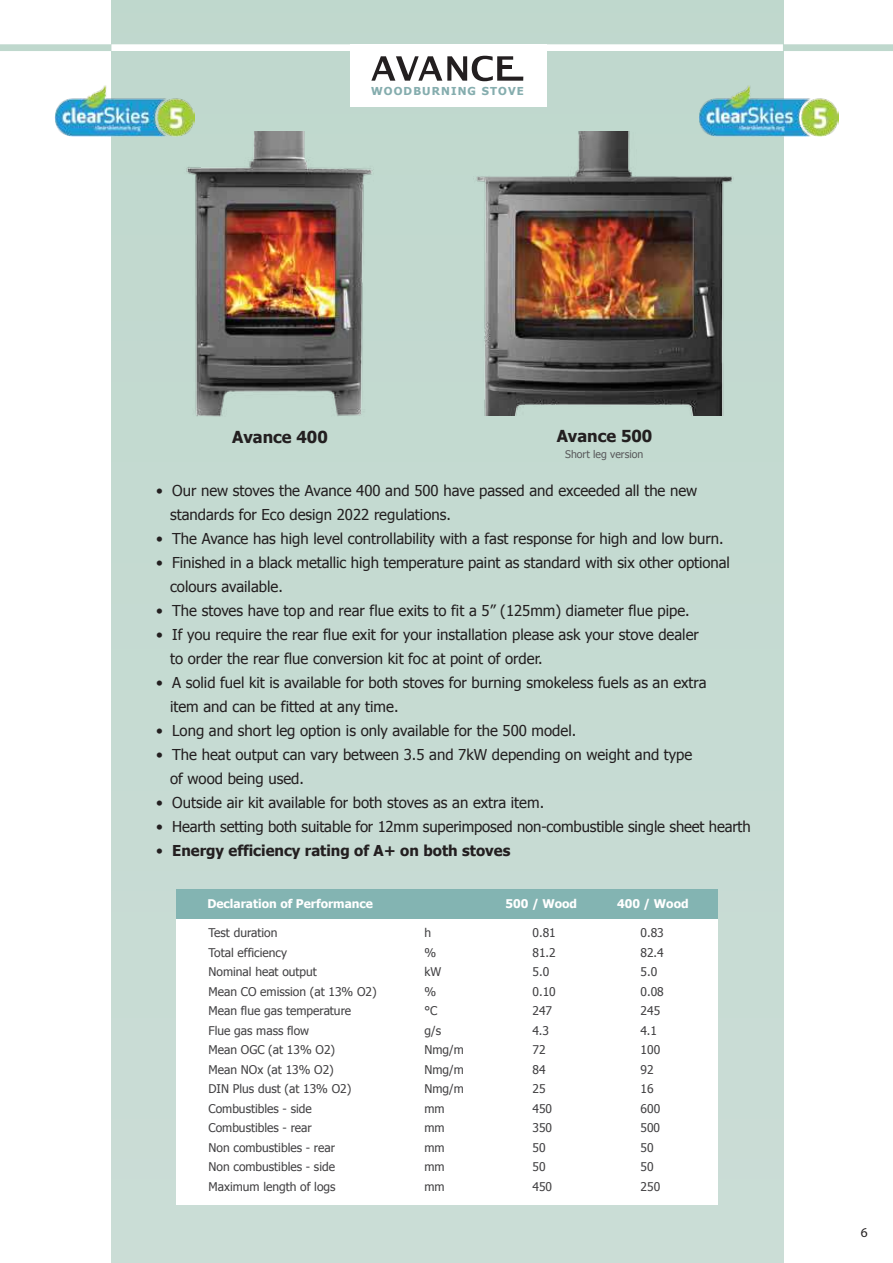
<style>
.page{position:relative;width:893px;height:1263px;background:#fff}
.page>*{position:absolute;margin:0;border:0;box-sizing:border-box;transform-origin:0 0}
.t1{font:700 16.5px "Tahoma";color:#231f20}
.t2{font:15px/24px "Tahoma";color:#231f20}
.t3{font:700 15px "Tahoma";color:#231f20}
.t4{font:13.5px "Myriad Pro";color:#231f20}
.t5{font:12px "Tahoma";color:#414042}
.t6{font:700 12px "Tahoma";color:#fff}
.t7{font:700 10.95px "Tahoma";letter-spacing:.1em;color:#85adae;scale:1.04 1}
.t8{font:10.5px "Tahoma";color:#58595b}
.s1{font-weight:400}
</style>
<div class="page">
<div style="left:111px;top:0;width:672px;height:1263px;background:#c5dad2"></div>
<div style="left:177px;top:916px;width:541px;height:289px;background:#fff"></div>
<div style="left:0;top:44px;width:893px;height:7px;background:#bfd8cd"></div>
<div style="left:111px;top:44px;width:672px;height:7px;background:#fff"></div>
<img style="left:175px;top:132px;width:199px;height:285px">
<div style="left:350px;top:44px;width:197px;height:63px;background:#fff"></div>
<svg style="left:371px;top:56px;width:152px;height:25px"></svg>
<div style="left:177px;top:889px;width:541px;height:29px;background:#83b4b2"></div>
<img style="left:698px;top:84px;width:140px;height:52px">
<img style="left:54px;top:85px;width:141px;height:51px">
<img style="left:473px;top:131px;width:262px;height:284px">
<p class="t7" style="left:371px;top:83px;width:148px">WOODBURNING STOVE</p>
<p class="t1" style="left:232px;top:425px;width:97px">Avance 400</p>
<p class="t1" style="left:557px;top:425px;width:97px">Avance 500</p>
<p class="t8" style="left:565px;top:447px;width:80px">Short leg version</p>
<p class="t2" style="left:170px;top:478px;width:529px;text-indent:-14px">• Our new stoves the Avance 400 and 500 have passed and exceeded all the new standards for Eco design 2022 regulations.</p>
<p class="t2" style="left:156px;top:526px;width:569px">• The Avance has high level controllability with a fast response for high and low burn.</p>
<p class="t2" style="left:170px;top:550px;width:561px;text-indent:-14px">• Finished in a black metallic high temperature paint as standard with six other optional colours available.</p>
<p class="t2" style="left:156px;top:598px;width:535px">• The stoves have top and rear flue exits to fit a 5” (125mm) diameter flue pipe.</p>
<p class="t2" style="left:170px;top:622px;width:530px;text-indent:-14px">• If you require the rear flue exit for your installation please ask your stove dealer to order the rear flue conversion kit foc at point of order.</p>
<p class="t2" style="left:170px;top:670px;width:538px;text-indent:-14px">• A solid fuel kit is available for both stoves for burning smokeless fuels as an extra item and can be fitted at any time.</p>
<p class="t2" style="left:156px;top:718px;width:422px">• Long and short leg option is only available for the 500 model.</p>
<p class="t2" style="left:170px;top:742px;width:524px;text-indent:-14px">• The heat output can vary between 3.5 and 7kW depending on weight and type of wood being used.</p>
<p class="t2" style="left:156px;top:790px;width:390px">• Outside air kit available for both stoves as an extra item.</p>
<p class="t2" style="left:156px;top:814px;width:596px">• Hearth setting both suitable for 12mm superimposed non-combustible single sheet hearth</p>
<p class="t3" style="left:156px;top:840px;width:356px"><span class="s1">•</span> Energy efficiency rating of A+ on both stoves</p>
<p class="t6" style="left:207px;top:895px;width:167px">Declaration of Performance</p>
<p class="t6" style="left:506px;top:895px;width:73px">500 / Wood</p>
<p class="t6" style="left:617px;top:895px;width:73px">400 / Wood</p>
<p class="t5" style="left:209px;top:925px;width:70px">Test duration</p>
<p class="t5" style="left:425px;top:925px;width:8px">h</p>
<p class="t5" style="left:533px;top:925px;width:25px">0.81</p>
<p class="t5" style="left:641px;top:925px;width:25px">0.83</p>
<p class="t5" style="left:209px;top:944px;width:80px">Total efficiency</p>
<p class="t5" style="left:425px;top:944px;width:13px">%</p>
<p class="t5" style="left:533px;top:944px;width:25px">81.2</p>
<p class="t5" style="left:640px;top:944px;width:25px">82.4</p>
<p class="t5" style="left:209px;top:964px;width:110px">Nominal heat output</p>
<p class="t5" style="left:425px;top:964px;width:18px">kW</p>
<p class="t5" style="left:533px;top:964px;width:18px">5.0</p>
<p class="t5" style="left:641px;top:964px;width:18px">5.0</p>
<p class="t5" style="left:209px;top:983px;width:170px">Mean CO emission (at 13% O2)</p>
<p class="t5" style="left:425px;top:983px;width:13px">%</p>
<p class="t5" style="left:533px;top:983px;width:25px">0.10</p>
<p class="t5" style="left:641px;top:983px;width:25px">0.08</p>
<p class="t5" style="left:209px;top:1003px;width:144px">Mean flue gas temperature</p>
<p class="t5" style="left:425px;top:1003px;width:14px">°C</p>
<p class="t5" style="left:533px;top:1003px;width:21px">247</p>
<p class="t5" style="left:641px;top:1003px;width:21px">245</p>
<p class="t5" style="left:209px;top:1022px;width:102px">Flue gas mass flow</p>
<p class="t5" style="left:424px;top:1022px;width:18px">g/s</p>
<p class="t5" style="left:532px;top:1022px;width:18px">4.3</p>
<p class="t5" style="left:640px;top:1022px;width:18px">4.1</p>
<p class="t5" style="left:209px;top:1042px;width:128px">Mean OGC (at 13% O2)</p>
<p class="t5" style="left:425px;top:1042px;width:41px">Nmg/m</p>
<p class="t5" style="left:533px;top:1042px;width:15px">72</p>
<p class="t5" style="left:641px;top:1042px;width:21px">100</p>
<p class="t5" style="left:209px;top:1061px;width:127px">Mean NOx (at 13% O2)</p>
<p class="t5" style="left:425px;top:1061px;width:41px">Nmg/m</p>
<p class="t5" style="left:533px;top:1061px;width:15px">84</p>
<p class="t5" style="left:641px;top:1061px;width:15px">92</p>
<p class="t5" style="left:209px;top:1081px;width:144px">DIN Plus dust (at 13% O2)</p>
<p class="t5" style="left:425px;top:1081px;width:41px">Nmg/m</p>
<p class="t5" style="left:533px;top:1081px;width:15px">25</p>
<p class="t5" style="left:641px;top:1081px;width:15px">16</p>
<p class="t5" style="left:209px;top:1100px;width:105px">Combustibles - side</p>
<p class="t5" style="left:425px;top:1100px;width:22px">mm</p>
<p class="t5" style="left:533px;top:1100px;width:21px">450</p>
<p class="t5" style="left:641px;top:1100px;width:21px">600</p>
<p class="t5" style="left:209px;top:1120px;width:105px">Combustibles - rear</p>
<p class="t5" style="left:424px;top:1120px;width:22px">mm</p>
<p class="t5" style="left:532px;top:1120px;width:21px">350</p>
<p class="t5" style="left:640px;top:1120px;width:21px">500</p>
<p class="t5" style="left:209px;top:1139px;width:128px">Non combustibles - rear</p>
<p class="t5" style="left:425px;top:1139px;width:22px">mm</p>
<p class="t5" style="left:533px;top:1139px;width:15px">50</p>
<p class="t5" style="left:641px;top:1139px;width:15px">50</p>
<p class="t5" style="left:209px;top:1159px;width:128px">Non combustibles - side</p>
<p class="t5" style="left:425px;top:1159px;width:22px">mm</p>
<p class="t5" style="left:533px;top:1159px;width:15px">50</p>
<p class="t5" style="left:641px;top:1159px;width:15px">50</p>
<p class="t5" style="left:209px;top:1178px;width:129px">Maximum length of logs</p>
<p class="t5" style="left:425px;top:1178px;width:22px">mm</p>
<p class="t5" style="left:533px;top:1178px;width:21px">450</p>
<p class="t5" style="left:641px;top:1178px;width:21px">250</p>
<p class="t4" style="left:861px;top:1224px;width:8px">6</p>
</div>
